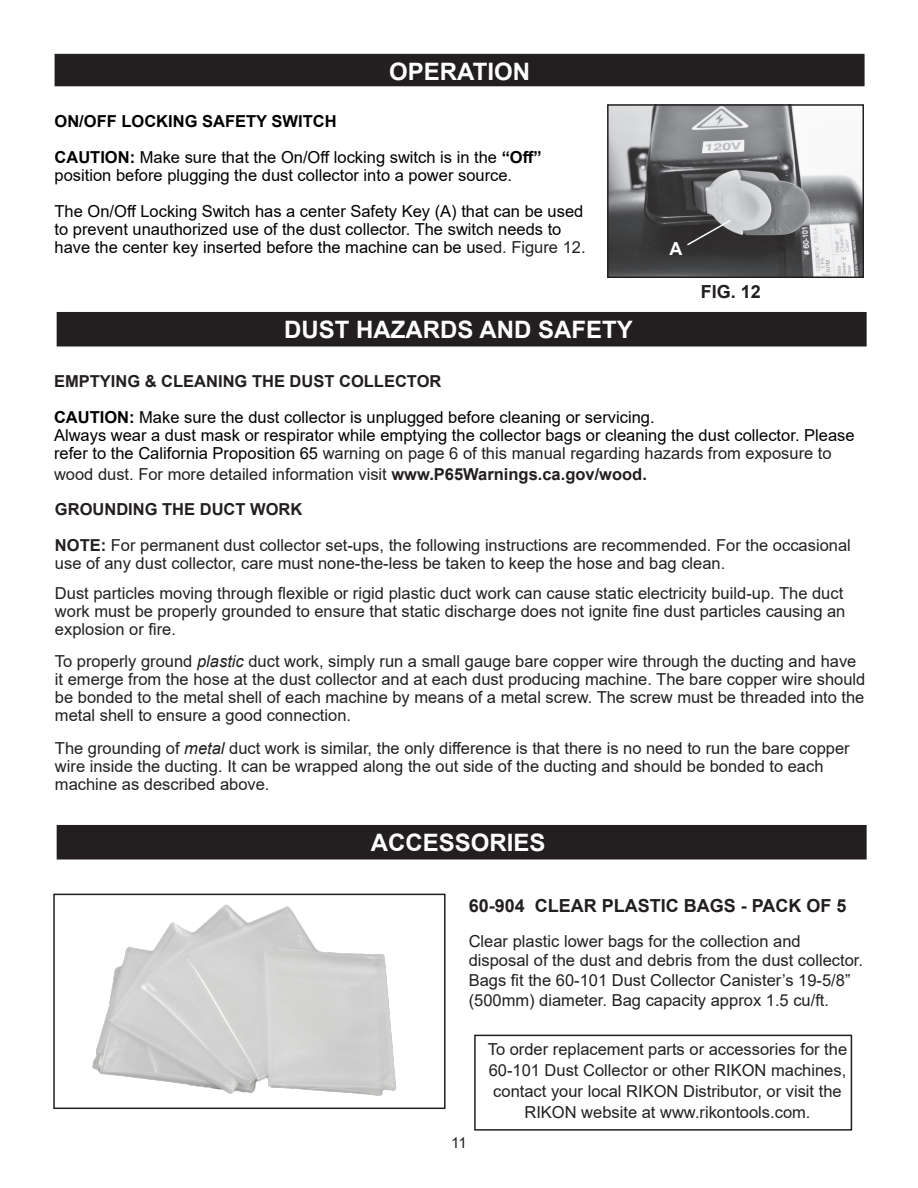
<style>
.page{position:relative;width:918px;height:1188px;background:#fff}
.page>*{position:absolute;margin:0;border:0;box-sizing:border-box;transform-origin:0 0}
.t1{font:700 24px "Arial";color:#fff}
.t2{font:700 18px "Arial";color:#231f20}
.t3{font:700 18px "Arial";color:#fff}
.t4{font:16.5px/18px "Arial";color:#231f20}
.t5{font:16.5px/18px "Arial";color:#000}
.t6{font:700 16.5px "Arial";color:#231f20}
.t7{font:700 16.5px "Arial";color:#000}
.t8{font:15px "Arial";color:#231f20}
.s1{font-weight:700}
.s2{color:#231f20}
.s3{font-style:italic}
</style>
<div class="page">
<div style="left:55px;top:55px;width:809px;height:31px;background:#231f20"></div>
<div style="left:55px;top:54px;width:810px;height:32px;border:2px solid #231f20"></div>
<img style="left:610px;top:107px;width:251px;height:168px">
<div style="left:607px;top:104px;width:257px;height:174px;border:2px solid #231f20"></div>
<div style="left:57px;top:313px;width:809px;height:33px;background:#231f20"></div>
<div style="left:57px;top:312px;width:810px;height:34px;border:2px solid #231f20"></div>
<div style="left:57px;top:826px;width:809px;height:33px;background:#231f20"></div>
<div style="left:57px;top:825px;width:810px;height:34px;border:2px solid #231f20"></div>
<img style="left:92px;top:904px;width:305px;height:192px">
<div style="left:53px;top:894px;width:393px;height:215px;border:2px solid #231f20"></div>
<div style="left:474px;top:1035px;width:378px;height:96px;border:2px solid #231f20"></div>
<svg style="left:685px;top:218px;width:48px;height:29px"></svg>
<p class="t1" style="left:389px;top:55px;width:142px">OPERATION</p>
<p class="t7" style="left:55px;top:110px;width:284px">ON/OFF LOCKING SAFETY SWITCH</p>
<p class="t5" style="left:55px;top:148px;width:489px"><span class="s1">CAUTION:</span> Make sure that the On/Off locking switch is in the <span class="s1">“Off” </span>position before plugging the dust collector into a power source.</p>
<p class="t5" style="left:55px;top:202px;width:533px">The On/Off Locking Switch has a center Safety Key (A) that can be used to prevent unauthorized use of the dust collector. The switch needs to have the center key inserted before the machine can be us<span class="s2">ed. Figure 12.</span></p>
<p class="t1" style="left:284px;top:313px;width:350px">DUST HAZARDS AND SAFETY</p>
<p class="t3" style="left:669px;top:236px;width:14px">A</p>
<p class="t2" style="left:701px;top:279px;width:62px">FIG. 12</p>
<p class="t6" style="left:54px;top:369px;width:389px">EMPTYING &amp; CLEANING THE DUST COLLECTOR</p>
<p class="t5" style="left:54px;top:408px;width:602px"><span class="s1">CAUTION:</span> Make sure the dust collector is unplugged before cleaning or servicing.</p>
<p class="t5" style="left:54px;top:426px;width:802px">Always wear a dust mask or respirator while emptying the collector bags or cleaning the dust collector. Please refer to the California Proposition 65 <span class="s2">warning on page 6 of this manual regarding hazards from exposure to</span></p>
<p class="t4" style="left:54px;top:465px;width:594px">wood dust. For more detailed information visit <span class="s1">www.P65Warnings.ca.gov/wood.</span></p>
<p class="t6" style="left:55px;top:498px;width:249px">GROUNDING THE DUCT WORK</p>
<p class="t4" style="left:55px;top:536px;width:797px"><span class="s1">NOTE:</span> For permanent dust collector set-ups, the following instructions are recommended. For the occasional use of any dust collector, care must none-the-less be taken to keep the hose and bag clean.</p>
<p class="t4" style="left:55px;top:584px;width:792px">Dust particles moving through flexible or rigid plastic duct work can cause static electricity build-up. The duct work must be properly grounded to ensure that static discharge does not ignite fine dust particles causing an explosion or fire.</p>
<p class="t4" style="left:55px;top:652px;width:812px">To properly ground <span class="s3">plastic</span> duct work, simply run a small gauge bare copper wire through the ducting and have it emerge from the hose at the dust collector and at each dust producing machine. The bare copper wire should be bonded to the metal shell of each machine by means of a metal screw. The screw must be threaded into the metal shell to ensure a good connection.</p>
<p class="t4" style="left:55px;top:739px;width:796px">The grounding of <span class="s3">metal</span> duct work is similar, the only difference is that there is no need to run the bare copper</p>
<p class="t4" style="left:55px;top:757px;width:770px">wire inside the ducting. It can be wrapped along the out side of the ducting and should be bonded to each</p>
<p class="t4" style="left:55px;top:775px;width:216px">machine as described above.</p>
<p class="t1" style="left:371px;top:826px;width:176px">ACCESSORIES</p>
<p class="t2" style="left:469px;top:893px;width:379px">60-904 CLEAR PLASTIC BAGS - PACK OF 5</p>
<p class="t4" style="left:469px;top:932px;width:333px">Clear plastic lower bags for the collection and</p>
<p class="t4" style="left:469px;top:952px;width:396px">disposal of the dust and debris from the dust collector.</p>
<p class="t4" style="left:469px;top:970px;width:383px;line-height:19.8px">Bags fit the 60-101 Dust Collector Canister’s 19-5/8” (500mm) diameter. Bag capacity approx 1.5 cu/ft.</p>
<p class="t4" style="left:488px;top:1039px;width:361px;line-height:21px;text-align:center">To order replacement parts or accessories for the 60-101 Dust Collector or other RIKON machines, contact your local RIKON Distributor, or visit the RIKON website at www.rikontools.com.</p>
<p class="t8" style="left:451px;top:1133px;width:17px">11</p>
</div>
